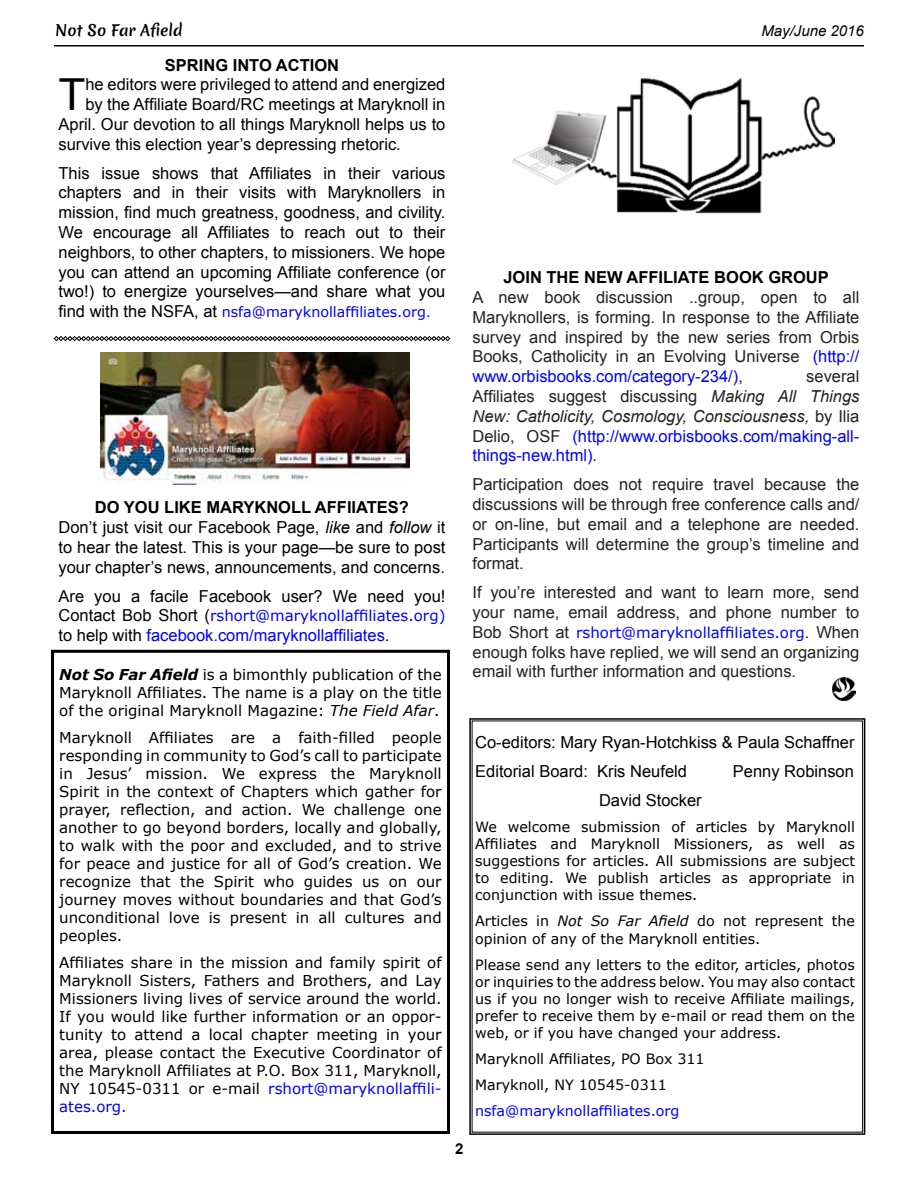
<style>
.page{position:relative;width:918px;height:1188px;background:#fff}
.page>*{position:absolute;margin:0;border:0;box-sizing:border-box;transform-origin:0 0}
.t1{font:44.1px "Arial";color:#000}
.t2{font:16.5px/19.8px "Arial";color:#000}
.t3{font:16.5px/19.8px "Arial";color:#222;text-align:justify}
.t4{font:italic 16.5px/19.8px "Arial";color:#222;text-align:justify}
.t5{font:700 16.5px "Arial";color:#000}
.t6{font:16.5px "Arial";color:#00f}
.t7{font:15px/18px "Verdana";color:#000;text-align:justify}
.t8{font:15px "Verdana";color:#00f}
.t9{font:15px "Merienda One";color:#000}
.t10{font:italic 15px "Arial";color:#000}
.t11{font:700 15px "Arial";color:#000}
.t12{font:14.25px/17.1px "Verdana";color:#000;text-align:justify}
.t13{font:14.25px "Verdana";color:#00f}
.s1{font-family:"Arial";font-size:16.5px;color:#000}
.s2{font-family:"Arial";font-size:16.5px}
.s3{font-weight:700}
.s4{font-style:italic}
.s5{color:#000}
.s6{font-weight:700;font-style:italic}
.s7{color:#00f}
.s8{font-style:normal}
.s9{font-style:normal;color:#00f}
.s10{font-family:"Arial";font-size:16.5px;color:#222}
</style>
<div class="page">
<hr style="left:54px;top:45px;width:810px;height:1px;background:#000">
<svg style="left:469px;top:718px;width:397px;height:417px"></svg>
<div style="left:51px;top:650px;width:399px;height:484px;border:3px solid #000"></div>
<img style="left:833px;top:678px;width:22px;height:23px">
<img style="left:101px;top:353px;width:308px;height:131px">
<svg style="left:54px;top:336px;width:396px;height:5px"></svg>
<img style="left:512px;top:78px;width:323px;height:136px">
<p class="t9" style="left:55px;top:19px;width:129px">Not So Far Afield</p>
<p class="t10" style="left:761px;top:21px;width:104px">May/June 2016</p>
<p class="t5" style="left:165px;top:54px;width:173px">SPRING INTO ACTION</p>
<h1 class="t1" style="left:58px;top:66px;width:28px">T</h1>
<p class="t2" style="left:85px;top:75px;width:361px">he editors were privileged to attend and energized</p>
<p class="t2" style="left:85px;top:95px;width:361px">by the Affiliate Board/RC meetings at Maryknoll in</p>
<p class="t2" style="left:58px;top:114px;width:388px">April. Our devotion to all things Maryknoll helps us to</p>
<p class="t2" style="left:58px;top:134px;width:344px">survive this election year’s depressing rhetoric.</p>
<p class="t2" style="left:58px;top:163px;width:389px;text-align:justify">This issue shows that Affiliates in their various chapters and in their visits with Maryknollers in mission, find much greatness, goodness, and civility.<br>We encourage all Affiliates to reach out to their neighbors, to other chapters, to missioners. We hope you can attend an upcoming Affiliate conference (or two!) to energize yourselves—and share what you</p>
<p class="t13" style="left:58px;top:302px;width:374px"><span class="s1">find with the NSFA, at</span> nsfa@maryknollaffiliates.org<span class="s2">.</span></p>
<p class="t2" style="left:58px;top:498px;width:389px;text-align:center"><span class="s3">DO YOU LIKE MARYKNOLL AFFIIATES?<br></span>Don’t just visit our Facebook Page, <span class="s4">like</span> and <span class="s4">follow</span> it to hear the latest. This is your page—be sure to post your chapter’s news, announcements, and concerns.</p>
<p class="t2" style="left:59px;top:586px;width:388px">Are you a facile Facebook user? We need you!</p>
<p class="t8" style="left:59px;top:606px;width:389px"><span class="s1">Contact Bob Short (</span>rshort@maryknollaffiliates.org)</p>
<p class="t6" style="left:58px;top:625px;width:333px"><span class="s5">to help with</span> facebook.com/maryknollaffiliates<span class="s5">.</span></p>
<p class="t7" style="left:59px;top:665px;width:384px"><span class="s6">Not So Far Afield</span> is a bimonthly publication of the Maryknoll Affiliates. The name is a play on the title of the original Maryknoll Magazine: <span class="s4">The Field Afar</span>.</p>
<p class="t7" style="left:59px;top:728px;width:384px">Maryknoll Affiliates are a faith-filled people responding in community to God’s call to participate in Jesus’ mission. We express the Maryknoll Spirit in the context of Chapters which gather for prayer, reflection, and action. We challenge one another to go beyond borders, locally and globally, to walk with the poor and excluded, and to strive for peace and justice for all of God’s creation. We recognize that the Spirit who guides us on our journey moves without boundaries and that God’s unconditional love is present in all cultures and peoples.</p>
<p class="t7" style="left:59px;top:953px;width:384px">Affiliates share in the mission and family spirit of Maryknoll Sisters, Fathers and Brothers, and Lay Missioners living lives of service around the world.<br>If you would like further information or an oppor&shy;tunity to attend a local chapter meeting in your area, please contact the Executive Coordinator of the Maryknoll Affiliates at P.O. Box 311, Maryknoll, NY 10545-0311 or e-mail <span class="s7">rshort@maryknollaffili&shy;ates.org.</span></p>
<p class="t11" style="left:455px;top:1139px;width:10px">2</p>
<p class="t5" style="left:503px;top:266px;width:327px">JOIN THE NEW AFFILIATE BOOK GROUP</p>
<p class="t3" style="left:472px;top:287px;width:389px">A new book discussion ..group, open to all Maryknollers, is forming. In response to the Affiliate survey and inspired by the new series from Orbis Books, Catholicity in an Evolving Universe   <span class="s7">(http:// www.orbisbooks.com/category-234/)</span>,</p>
<p class="t4" style="left:472px;top:367px;width:388px;text-indent:334px"><span class="s8">several Affiliates suggest discussing</span> Making All Things New: Catholicity, Cosmology, Consciousness, <span class="s8">by Ilia Delio, OSF</span> <span class="s9">(http://www.orbisbooks.com/making-all&shy;things-new.html)</span><span class="s8">.</span></p>
<p class="t3" style="left:472px;top:475px;width:389px">Participation does not require travel because the discussions will be through free conference calls and/ or on-line, but email and a telephone are needed.<br>Participants will determine the group’s timeline and format.</p>
<p class="t3" style="left:472px;top:583px;width:389px">If you’re interested and want to learn more, send your name, email address, and phone number to</p>
<p class="t8" style="left:472px;top:622px;width:389px"><span class="s10">Bob Short at</span> rshort@maryknollaffiliates.org<span class="s10">. When</span></p>
<p class="t3" style="left:473px;top:642px;width:388px">enough folks have replied, we will send an organizing email with further information and questions.</p>
<p class="t2" style="left:475px;top:728px;width:381px;line-height:28.8px">Co-editors: Mary Ryan-Hotchkiss &amp; Paula Schaffner<br>Editorial Board: Kris Neufeld</p>
<p class="t2" style="left:733px;top:761px;width:123px">Penny Robinson</p>
<p class="t2" style="left:599px;top:790px;width:104px">David Stocker</p>
<p class="t12" style="left:475px;top:818px;width:381px">We welcome submission of articles by Maryknoll Affiliates and Maryknoll Missioners, as well as suggestions for articles. All submissions are subject to editing. We publish articles as appropriate in conjunction with issue themes.</p>
<p class="t12" style="left:475px;top:913px;width:381px">Articles in <span class="s4">Not So Far Afield</span> do not represent the opinion of any of the Maryknoll entities.</p>
<p class="t12" style="left:475px;top:956px;width:381px">Please send any letters to the editor, articles, photos or inquiries to the address below. You may also contact us if you no longer wish to receive Affiliate mailings, prefer to receive them by e-mail or read them on the web, or if you have changed your address.</p>
<p class="t12" style="left:475px;top:1046px;width:231px;line-height:26.1px">Maryknoll Affiliates, PO Box 311<br>Maryknoll, NY 10545-0311</p>
<p class="t13" style="left:475px;top:1101px;width:206px">nsfa@maryknollaffiliates.org</p>
</div>
